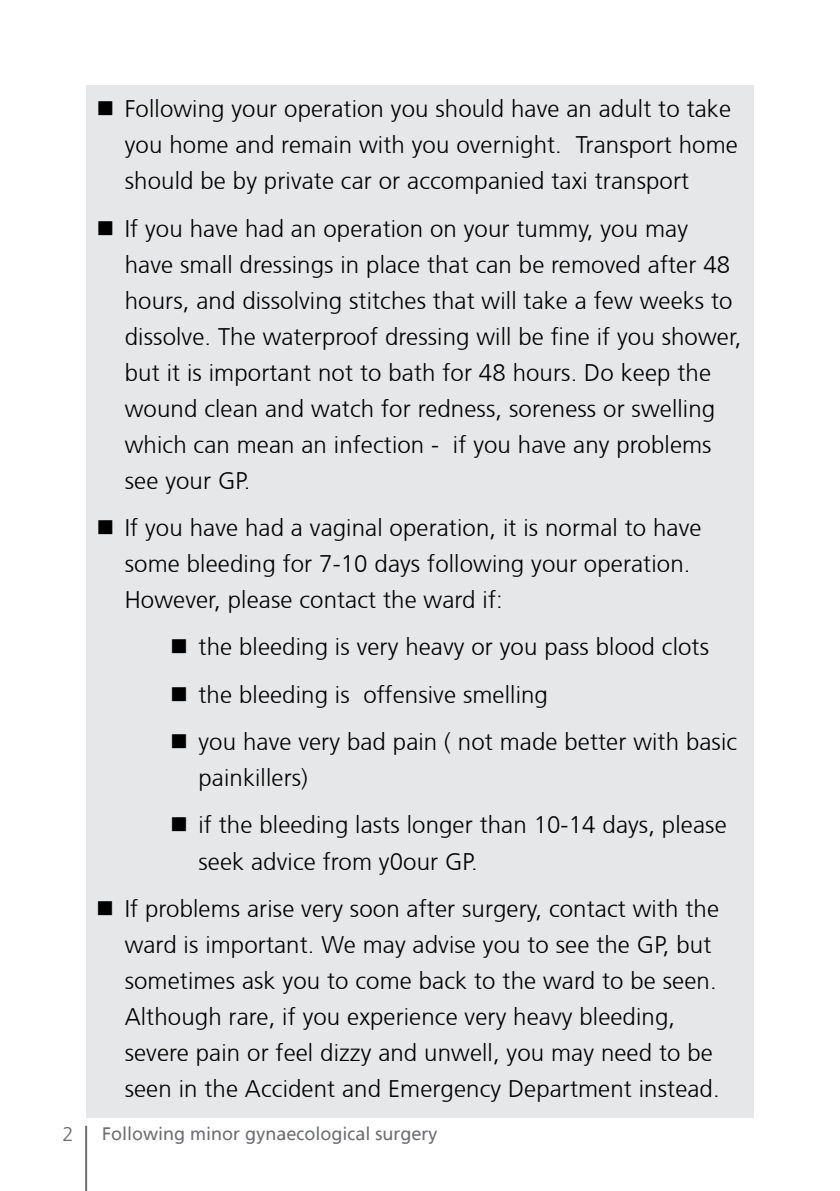
<style>
.page{position:relative;width:840px;height:1191px;background:#fff}
.page>*{position:absolute;margin:0;border:0;box-sizing:border-box;transform-origin:0 0}
.t1{font:300 24px/36px "Frutiger CE";letter-spacing:.005em;color:#000}
.t2{font:300 20px "Frutiger CE";color:#6d6e71}
.t3{font:18px "Frutiger Linotype";color:#6d6e71}
</style>
<div class="page">
<div style="left:86px;top:85px;width:667px;height:1032px;background:#e6e7e8"></div>
<hr style="left:85px;top:1125px;width:2px;height:66px;background:#6d6e71">
<p class="t1" style="left:125px;top:91px;width:614px;text-indent:-28px">■ Following your operation you should have an adult to take you home and remain with you overnight. Transport home should be by private car or accompanied taxi transport</p>
<p class="t1" style="left:125px;top:210px;width:618px;text-indent:-28px">■ If you have had an operation on your tummy, you may have small dressings in place that can be removed after 48 hours, and dissolving stitches that will take a few weeks to dissolve. The waterproof dressing will be fine if you shower, but it is important not to bath for 48 hours. Do keep the wound clean and watch for redness, soreness or swelling which can mean an infection - if you have any problems see your GP.</p>
<p class="t1" style="left:125px;top:509px;width:578px;text-indent:-28px">■ If you have had a vaginal operation, it is normal to have some bleeding for 7-10 days following your operation.<br>However, please contact the ward if:</p>
<p class="t1" style="left:170px;top:629px;width:540px">■ the bleeding is very heavy or you pass blood clots</p>
<p class="t1" style="left:170px;top:676px;width:379px">■ the bleeding is offensive smelling</p>
<p class="t1" style="left:198px;top:723px;width:540px;text-indent:-28px">■ you have very bad pain ( not made better with basic painkillers)</p>
<p class="t1" style="left:198px;top:807px;width:529px;text-indent:-28px">■ if the bleeding lasts longer than 10-14 days, please seek advice from y0our GP.</p>
<p class="t1" style="left:125px;top:890px;width:596px;text-indent:-28px">■ If problems arise very soon after surgery, contact with the ward is important. We may advise you to see the GP, but sometimes ask you to come back to the ward to be seen.<br>Although rare, if you experience very heavy bleeding, severe pain or feel dizzy and unwell, you may need to be seen in the Accident and Emergency Department instead.</p>
<p class="t2" style="left:63px;top:1122px;width:13px">2</p>
<p class="t3" style="left:102px;top:1122px;width:337px">Following minor gynaecological surgery</p>
</div>
